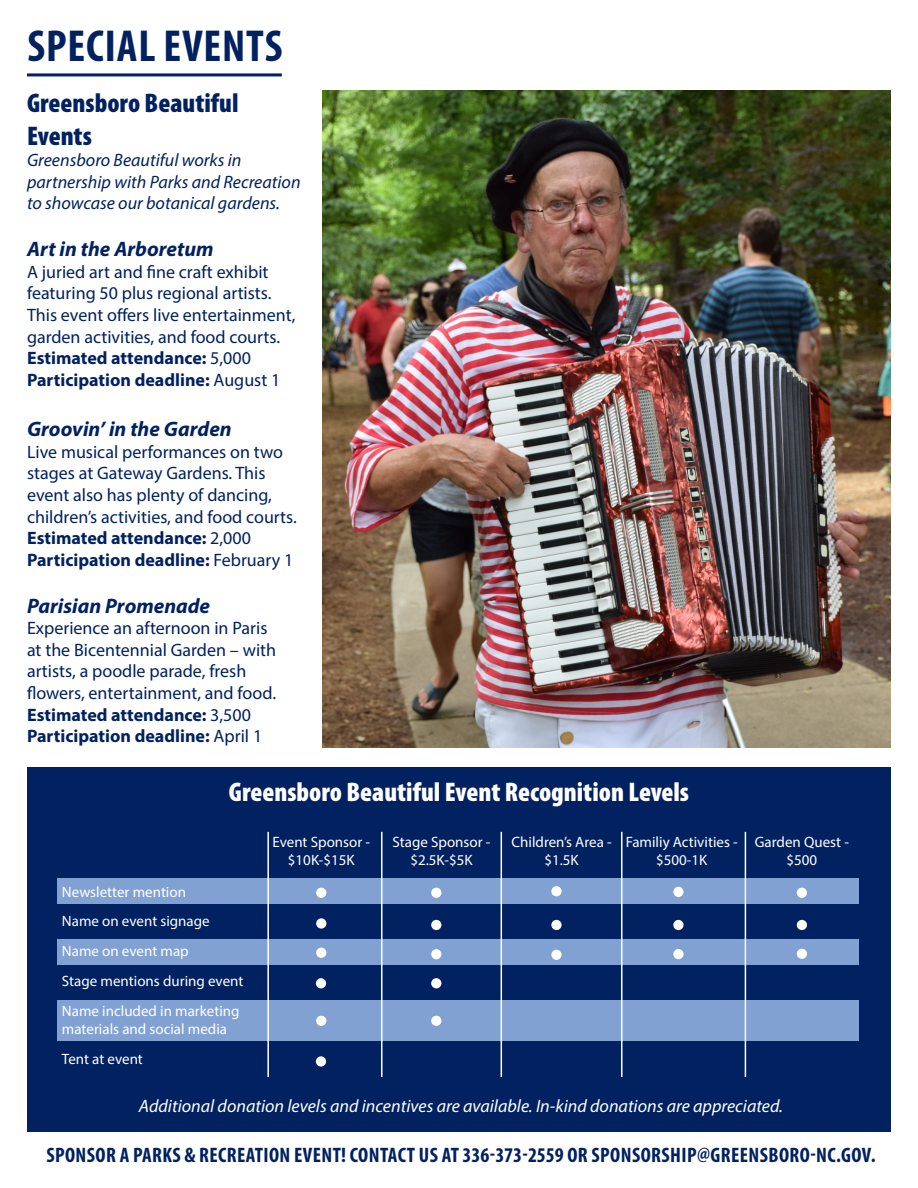
<style>
.page{position:relative;width:918px;height:1188px;background:#fff}
.page>*{position:absolute;margin:0;border:0;box-sizing:border-box;transform-origin:0 0}
.t1{font:700 condensed 45px "Myriad Pro";letter-spacing:.02em;color:#012160}
.t2{font:900 condensed 27px "Myriad Pro";color:#fff}
.t3{font:900 condensed 27px/32.4px "Myriad Pro";color:#012160}
.t4{font:700 condensed 21px "Myriad Pro";letter-spacing:.02em;color:#012160}
.t5{font:italic 700 21px "Myriad Pro";color:#012160}
.t6{font:18px/21.6px "Myriad Pro";color:#012160}
.t7{font:700 18px "Myriad Pro";color:#012160}
.t8{font:italic 18px/21.6px "Myriad Pro";color:#012160}
.t9{font:italic 18px "Myriad Pro";color:#fff}
.t10{font:15px/18px "Myriad Pro";color:#fff;text-align:center}
.s1{font-weight:400}
</style>
<div class="page">
<hr style="left:27px;top:73px;width:255px;height:3px;background:#012160">
<div style="left:27px;top:767px;width:864px;height:365px;background:#012160"></div>
<div style="left:57px;top:878px;width:801px;height:25px;background:#81a1d3"></div>
<div style="left:57px;top:939px;width:802px;height:26px;background:#81a1d3"></div>
<div style="left:57px;top:1001px;width:802px;height:40px;background:#81a1d3"></div>
<hr style="left:501px;top:832px;width:1px;height:245px;background:#fff">
<hr style="left:267px;top:832px;width:2px;height:245px;background:#fff">
<hr style="left:381px;top:832px;width:1px;height:245px;background:#fff">
<hr style="left:621px;top:832px;width:1px;height:245px;background:#fff">
<hr style="left:745px;top:832px;width:1px;height:245px;background:#fff">
<div style="left:316px;top:888px;width:10px;height:10px;background:#fff;border-radius:50%"></div>
<div style="left:431px;top:888px;width:10px;height:10px;background:#fff;border-radius:50%"></div>
<div style="left:551px;top:886px;width:11px;height:10px;background:#fff;border-radius:50%"></div>
<div style="left:316px;top:918px;width:10px;height:11px;background:#fff;border-radius:50%"></div>
<div style="left:316px;top:948px;width:10px;height:10px;background:#fff;border-radius:50%"></div>
<div style="left:316px;top:978px;width:10px;height:10px;background:#fff;border-radius:50%"></div>
<div style="left:316px;top:1016px;width:10px;height:10px;background:#fff;border-radius:50%"></div>
<div style="left:316px;top:1056px;width:10px;height:11px;background:#fff;border-radius:50%"></div>
<div style="left:431px;top:920px;width:10px;height:10px;background:#fff;border-radius:50%"></div>
<div style="left:431px;top:949px;width:10px;height:10px;background:#fff;border-radius:50%"></div>
<div style="left:431px;top:978px;width:10px;height:10px;background:#fff;border-radius:50%"></div>
<div style="left:431px;top:1016px;width:10px;height:10px;background:#fff;border-radius:50%"></div>
<div style="left:551px;top:920px;width:11px;height:10px;background:#fff;border-radius:50%"></div>
<div style="left:673px;top:920px;width:11px;height:10px;background:#fff;border-radius:50%"></div>
<div style="left:673px;top:887px;width:11px;height:10px;background:#fff;border-radius:50%"></div>
<div style="left:551px;top:950px;width:11px;height:10px;background:#fff;border-radius:50%"></div>
<div style="left:797px;top:888px;width:10px;height:10px;background:#fff;border-radius:50%"></div>
<div style="left:797px;top:920px;width:10px;height:10px;background:#fff;border-radius:50%"></div>
<div style="left:797px;top:949px;width:10px;height:10px;background:#fff;border-radius:50%"></div>
<div style="left:673px;top:949px;width:11px;height:10px;background:#fff;border-radius:50%"></div>
<img style="left:322px;top:90px;width:569px;height:658px">
<p class="t1" style="left:27px;top:18px;width:257px">SPECIAL EVENTS</p>
<p class="t3" style="left:27px;top:86px;width:213px">Greensboro Beautiful<br>Events</p>
<p class="t8" style="left:27px;top:149px;width:275px">Greensboro Beautiful works in partnership with Parks and Recreation to showcase our botanical gardens.</p>
<p class="t5" style="left:27px;top:236px;width:188px">Art in the Arboretum</p>
<p class="t6" style="left:27px;top:261px;width:270px">A juried art and fine craft exhibit featuring 50 plus regional artists.<br>This event offers live entertainment, garden activities, and food courts.</p>
<p class="t7" style="left:27px;top:346px;width:225px">Estimated attendance: <span class="s1">5,000</span></p>
<p class="t7" style="left:27px;top:368px;width:255px">Participation deadline: <span class="s1">August 1</span></p>
<p class="t5" style="left:27px;top:416px;width:206px">Groovin’ in the Garden</p>
<p class="t6" style="left:27px;top:441px;width:271px">Live musical performances on two stages at Gateway Gardens. This event also has plenty of dancing, children’s activities, and food courts.</p>
<p class="t7" style="left:27px;top:526px;width:225px">Estimated attendance: <span class="s1">2,000</span></p>
<p class="t7" style="left:27px;top:548px;width:268px">Participation deadline: <span class="s1">February 1</span></p>
<p class="t5" style="left:27px;top:592px;width:185px">Parisian Promenade</p>
<p class="t6" style="left:27px;top:617px;width:251px">Experience an afternoon in Paris at the Bicentennial Garden – with artists, a poodle parade, fresh flowers, entertainment, and food.</p>
<p class="t7" style="left:27px;top:703px;width:225px">Estimated attendance: <span class="s1">3,500</span></p>
<p class="t7" style="left:27px;top:724px;width:237px">Participation deadline: <span class="s1">April 1</span></p>
<p class="t2" style="left:229px;top:775px;width:462px">Greensboro Beautiful Event Recognition Levels</p>
<p class="t10" style="left:272px;top:832px;width:99px">Event Sponsor - $10K-$15K</p>
<p class="t10" style="left:392px;top:832px;width:99px">Stage Sponsor - $2.5K-$5K</p>
<p class="t10" style="left:512px;top:832px;width:102px">Children’s Area - $1.5K</p>
<p class="t10" style="left:626px;top:832px;width:114px">Familiy Activities - $500-1K</p>
<p class="t10" style="left:755px;top:832px;width:96px">Garden Quest - $500</p>
<p class="t10" style="left:62px;top:882px;width:126px">Newsletter mention</p>
<p class="t10" style="left:62px;top:912px;width:149px">Name on event signage</p>
<p class="t10" style="left:62px;top:942px;width:128px">Name on event map</p>
<p class="t10" style="left:62px;top:972px;width:183px">Stage mentions during event</p>
<p class="t10" style="left:62px;top:1002px;width:179px;text-align:left">Name included in marketing materials and social media</p>
<p class="t10" style="left:62px;top:1050px;width:82px">Tent at event</p>
<p class="t9" style="left:139px;top:1095px;width:646px">Additional donation levels and incentives are available. In-kind donations are appreciated.</p>
<p class="t4" style="left:46px;top:1141px;width:831px">SPONSOR A PARKS &amp; RECREATION EVENT! CONTACT US AT 336-373-2559 OR SPONSORSHIP@GREENSBORO-NC.GOV.</p>
</div>
